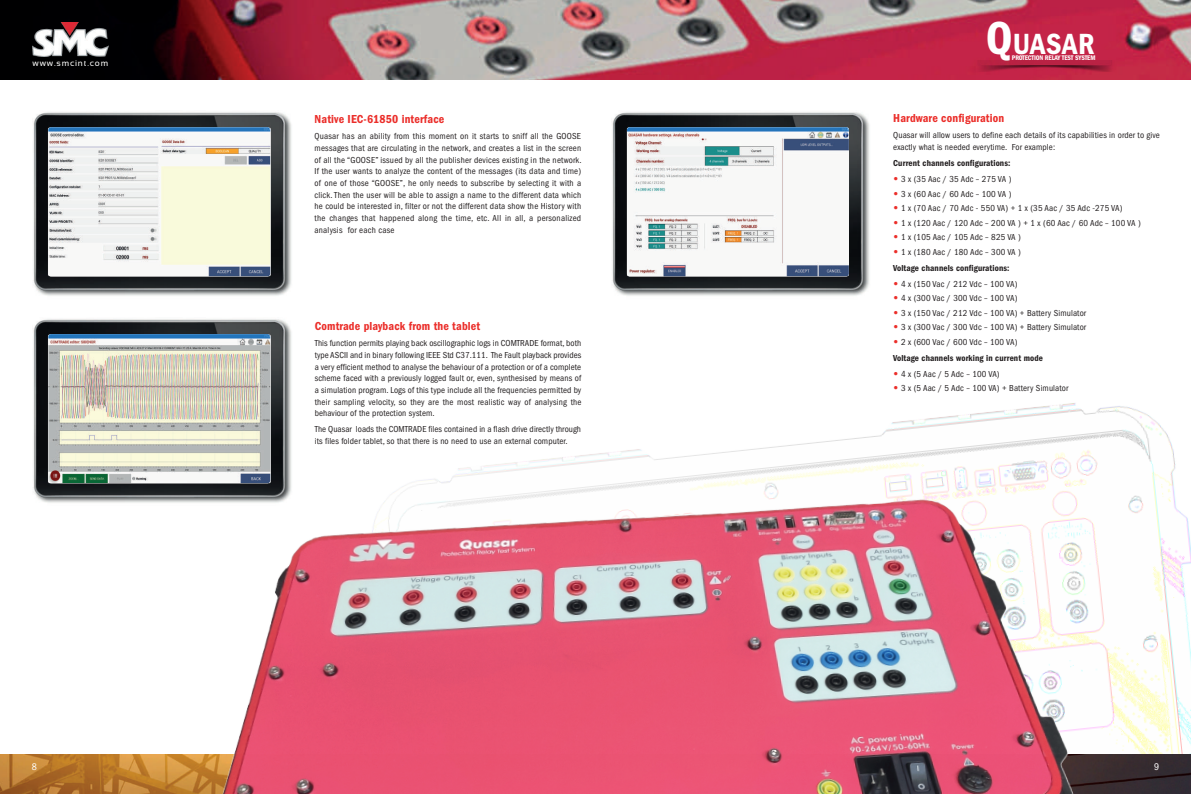
<style>
.page{position:relative;width:1191px;height:794px;background:#fff}
.page>*{position:absolute;margin:0;border:0;box-sizing:border-box;transform-origin:0 0}
.t1{font:600 condensed 48px "Franklin Gothic";color:#fff}
.t2{font:600 condensed 30.2px "Franklin Gothic";letter-spacing:.02em;color:#fff}
.t3{font:600 condensed 12px "Franklin Gothic";letter-spacing:.015em;color:#eb2e2a}
.t4{font:condensed 10px "Franklin Gothic";color:#fff}
.t5{font:condensed 9px/11.7px "Franklin Gothic";letter-spacing:.01em;color:#231f20;text-align:justify}
.t6{font:600 condensed 9px/15.9px "Franklin Gothic";letter-spacing:.015em;color:#231f20}
.t7{font:8.5px "Sansation";letter-spacing:.1em;color:#fff}
.t8{font:600 condensed 6.9px "Franklin Gothic";letter-spacing:-.02em;color:#fff}
.s1{font-family:"Helvetica";font-weight:300;color:#eb2e2a}
.s2{font-weight:400}
</style>
<div class="page">
<img style="left:0;top:0;width:1191px;height:79px">
<img style="left:33px;top:23px;width:75px;height:34px">
<img style="left:954px;top:61px;width:176px;height:10px">
<img style="left:523px;top:403px;width:668px;height:351px">
<img style="left:0;top:754px;width:1191px;height:40px">
<img style="left:142px;top:462px;width:956px;height:332px">
<img style="left:612px;top:112px;width:258px;height:184px">
<img style="left:627px;top:127px;width:222px;height:149px">
<img style="left:33px;top:319px;width:259px;height:187px">
<img style="left:48px;top:334px;width:222px;height:149px">
<img style="left:33px;top:112px;width:259px;height:184px">
<img style="left:48px;top:127px;width:222px;height:149px">
<p class="t7" style="left:33px;top:58px;width:77px">www.smcint.com</p>
<h3 class="t3" style="left:314px;top:112px;width:131px">Native IEC-61850 interface</h3>
<p class="t5" style="left:314px;top:130px;width:268px">Quasar has an ability from this moment on it starts to sniff all the GOOSE messages that are circulating in the network, and creates a list in the screen of all the “GOOSE” issued by all the publisher devices existing in the network.<br>If the user wants to analyze the content of the messages (its data and time) of one of those “GOOSE”, he only needs to subscribe by selecting it with a click. Then the user will be able to assign a name to the different data which he could be interested in, filter or not the different data show the History with the changes that happened along the time, etc. All in all, a personalized analysis for each case</p>
<h3 class="t3" style="left:315px;top:319px;width:167px">Comtrade playback from the tablet</h3>
<p class="t5" style="left:315px;top:337px;width:268px">This function permits playing back oscillographic logs in COMTRADE format, both type ASCII and in binary following IEEE Std C37.111. The Fault playback provides a very efficient method to analyse the behaviour of a protection or of a complete scheme faced with a previously logged fault or, even, synthesised by means of a simulation program. Logs of this type include all the frequencies permitted by their sampling velocity, so they are the most realistic way of analysing the behaviour of the protection system.</p>
<p class="t5" style="left:315px;top:424px;width:268px">The Quasar loads the COMTRADE files contained in a flash drive directly through its files folder tablet, so that there is no need to use an external computer.</p>
<h1 class="t1" style="left:985px;top:11px;width:28px">Q</h1>
<h2 class="t2" style="left:1012px;top:27px;width:83px">UASAR</h2>
<p class="t8" style="left:1012px;top:54px;width:85px">PROTECTION RELAY TEST SYSTEM</p>
<h3 class="t3" style="left:893px;top:112px;width:112px">Hardware configuration</h3>
<p class="t5" style="left:893px;top:130px;width:268px">Quasar will allow users to define each details of its capabilities in order to give exactly what is needed everytime. For example:</p>
<p class="t6" style="left:893px;top:155px;width:119px">Current channels configurations:</p>
<p class="t5" style="left:893px;top:173px;width:120px"><span class="s1">•</span> 3 x (35 Aac / 35 Adc – 275 VA )</p>
<p class="t5" style="left:893px;top:188px;width:120px"><span class="s1">•</span> 3 x (60 Aac / 60 Adc – 100 VA )</p>
<p class="t5" style="left:893px;top:202px;width:231px"><span class="s1">•</span> 1 x (70 Aac / 70 Adc - 550 VA) + 1 x (35 Aac / 35 Adc -275 VA)</p>
<p class="t5" style="left:893px;top:217px;width:249px"><span class="s1">•</span> 1 x (120 Aac / 120 Adc – 200 VA ) + 1 x (60 Aac / 60 Adc – 100 VA )</p>
<p class="t5" style="left:893px;top:231px;width:129px"><span class="s1">•</span> 1 x (105 Aac / 105 Adc – 825 VA )</p>
<p class="t6" style="left:893px;top:244px;width:129px"><span class="s1">•</span> <span class="s2">1 x (180 Aac / 180 Adc – 300 VA )<br></span>Voltage channels configurations:</p>
<p class="t5" style="left:893px;top:278px;width:126px"><span class="s1">•</span> 4 x (150 Vac / 212 Vdc – 100 VA)</p>
<p class="t5" style="left:893px;top:292px;width:126px"><span class="s1">•</span> 4 x (300 Vac / 300 Vdc – 100 VA)</p>
<p class="t5" style="left:893px;top:307px;width:195px"><span class="s1">•</span> 3 x (150 Vac / 212 Vdc – 100 VA) + Battery Simulator</p>
<p class="t5" style="left:893px;top:321px;width:195px"><span class="s1">•</span> 3 x (300 Vac / 300 Vdc – 100 VA) + Battery Simulator</p>
<p class="t6" style="left:893px;top:334px;width:151px"><span class="s1">•</span> <span class="s2">2 x (600 Vac / 600 Vdc – 100 VA)<br></span>Voltage channels working in current mode</p>
<p class="t5" style="left:893px;top:368px;width:108px"><span class="s1">•</span> 4 x (5 Aac / 5 Adc – 100 VA)</p>
<p class="t5" style="left:893px;top:382px;width:177px"><span class="s1">•</span> 3 x (5 Aac / 5 Adc – 100 VA) + Battery Simulator</p>
<p class="t4" style="left:32px;top:761px;width:7px">8</p>
<p class="t4" style="left:1154px;top:761px;width:7px">9</p>
</div>
